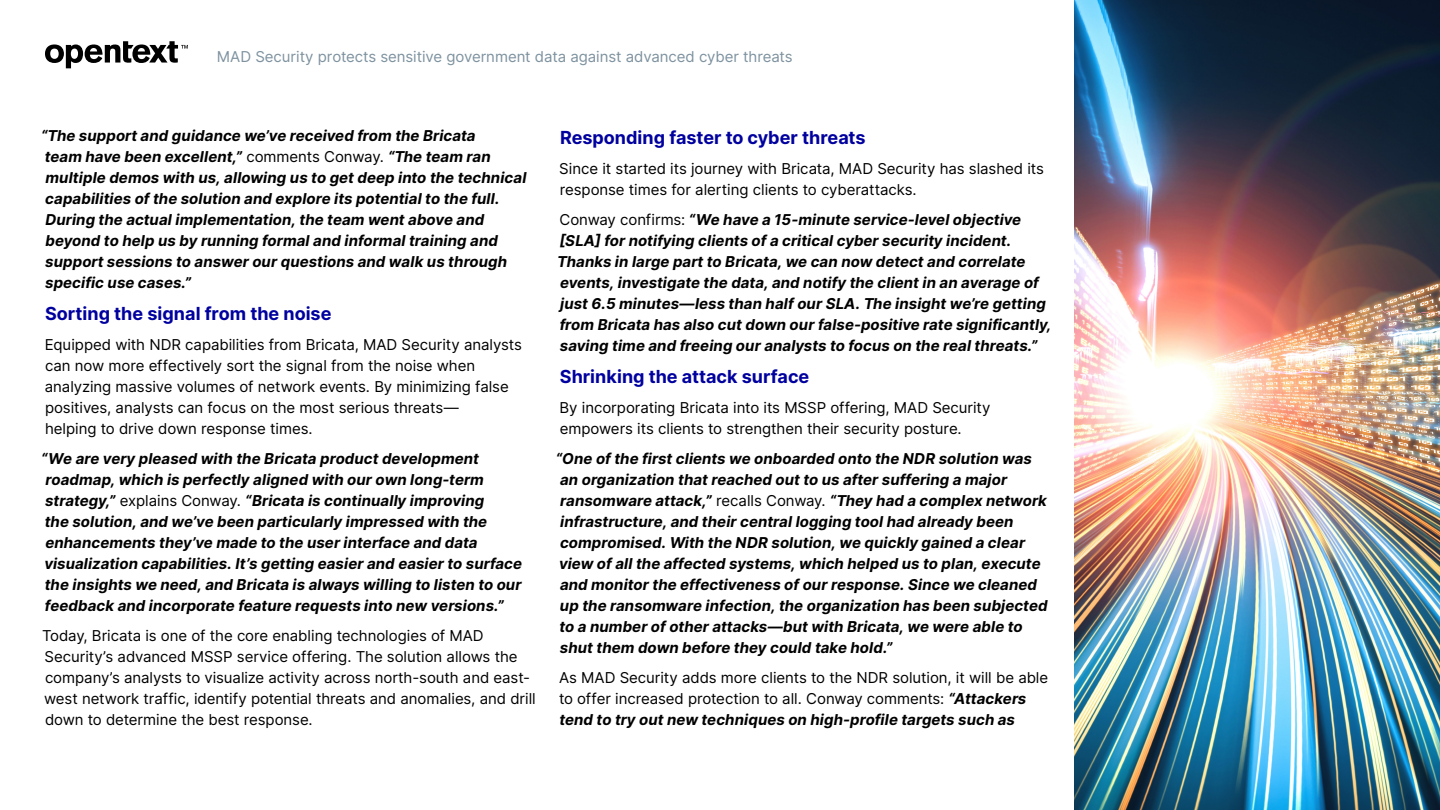
<style>
.page{position:relative;width:1440px;height:810px;background:#fff}
.page>*{position:absolute;margin:0;border:0;box-sizing:border-box;transform-origin:0 0}
.t1{font:700 18px "Inter";color:#00009f}
.Body{font:italic 700 15px/21px "Inter";letter-spacing:.005em;color:#000}
.Body-2{font:15px/21px "Inter";letter-spacing:-.005em;color:#000}
.t2{font:15px "Inter";letter-spacing:-.005em;color:#7e929f}
.s1{font-weight:400;font-style:normal}
.s2{font-weight:700;font-style:italic}
</style>
<div class="page">
<svg style="left:45px;top:41px;width:143px;height:27px"></svg>
<img style="left:1074px;top:0;width:366px;height:810px">
<p class="t2" style="left:217px;top:46px;width:577px">MAD Security protects sensitive government data against advanced cyber threats</p>
<p class="Body" style="left:41px;top:125px;width:487px">“The support and guidance we’ve received from the Bricata<br>team have been excellent,” <span class="s1">comments Conway.</span> “The team ran multiple demos with us, allowing us to get deep into the technical capabilities of the solution and explore its potential to the full.<br>During the actual implementation, the team went above and beyond to help us by running formal and informal training and support sessions to answer our questions and walk us through specific use cases.”</p>
<h3 class="t1" style="left:45px;top:301px;width:288px">Sorting the signal from the noise</h3>
<p class="Body-2" style="left:45px;top:334px;width:479px">Equipped with NDR capabilities from Bricata, MAD Security analysts can now more effectively sort the signal from the noise when analyzing massive volumes of network events. By minimizing false positives, analysts can focus on the most serious threats—<br>helping to drive down response times.</p>
<p class="Body" style="left:41px;top:448px;width:482px">“We are very pleased with the Bricata product development roadmap, which is perfectly aligned with our own long-term strategy,” <span class="s1">explains Conway.</span> “Bricata is continually improving<br>the solution, and we’ve been particularly impressed with the enhancements they’ve made to the user interface and data visualization capabilities. It’s getting easier and easier to surface the insights we need, and Bricata is always willing to listen to our feedback and incorporate feature requests into new versions.”</p>
<p class="Body-2" style="left:42px;top:625px;width:495px">Today, Bricata is one of the core enabling technologies of MAD Security’s advanced MSSP service offering. The solution allows the company’s analysts to visualize activity across north-south and east&shy;west network traffic, identify potential threats and anomalies, and drill down to determine the best response.</p>
<h3 class="t1" style="left:560px;top:124px;width:307px">Responding faster to cyber threats</h3>
<p class="Body-2" style="left:559px;top:158px;width:486px">Since it started its journey with Bricata, MAD Security has slashed its response times for alerting clients to cyberattacks.</p>
<p class="Body" style="left:557px;top:209px;width:495px"><span class="s1">Conway confirms:</span> “We have a 15-minute service-level objective [SLA] for notifying clients of a critical cyber security incident.<br>Thanks in large part to Bricata, we can now detect and correlate events, investigate the data, and notify the client in an average of just 6.5 minutes—less than half our SLA. The insight we’re getting from Bricata has also cut down our false-positive rate significantly, saving time and freeing our analysts to focus on the real threats.”</p>
<h3 class="t1" style="left:560px;top:364px;width:251px">Shrinking the attack surface</h3>
<p class="Body-2" style="left:560px;top:397px;width:432px">By incorporating Bricata into its MSSP offering, MAD Security empowers its clients to strengthen their security posture.</p>
<p class="Body" style="left:556px;top:448px;width:493px">“One of the first clients we onboarded onto the NDR solution was an organization that reached out to us after suffering a major ransomware attack,” <span class="s1">recalls Conway.</span> “They had a complex network infrastructure, and their central logging tool had already been compromised. With the NDR solution, we quickly gained a clear view of all the affected systems, which helped us to plan, execute and monitor the effectiveness of our response. Since we cleaned up the ransomware infection, the organization has been subjected to a number of other attacks—but with Bricata, we were able to shut them down before they could take hold.”</p>
<p class="Body-2" style="left:559px;top:667px;width:491px">As MAD Security adds more clients to the NDR solution, it will be able to offer increased protection to all. Conway comments: <span class="s2">“Attackers tend to try out new techniques on high-profile targets such as</span></p>
</div>
